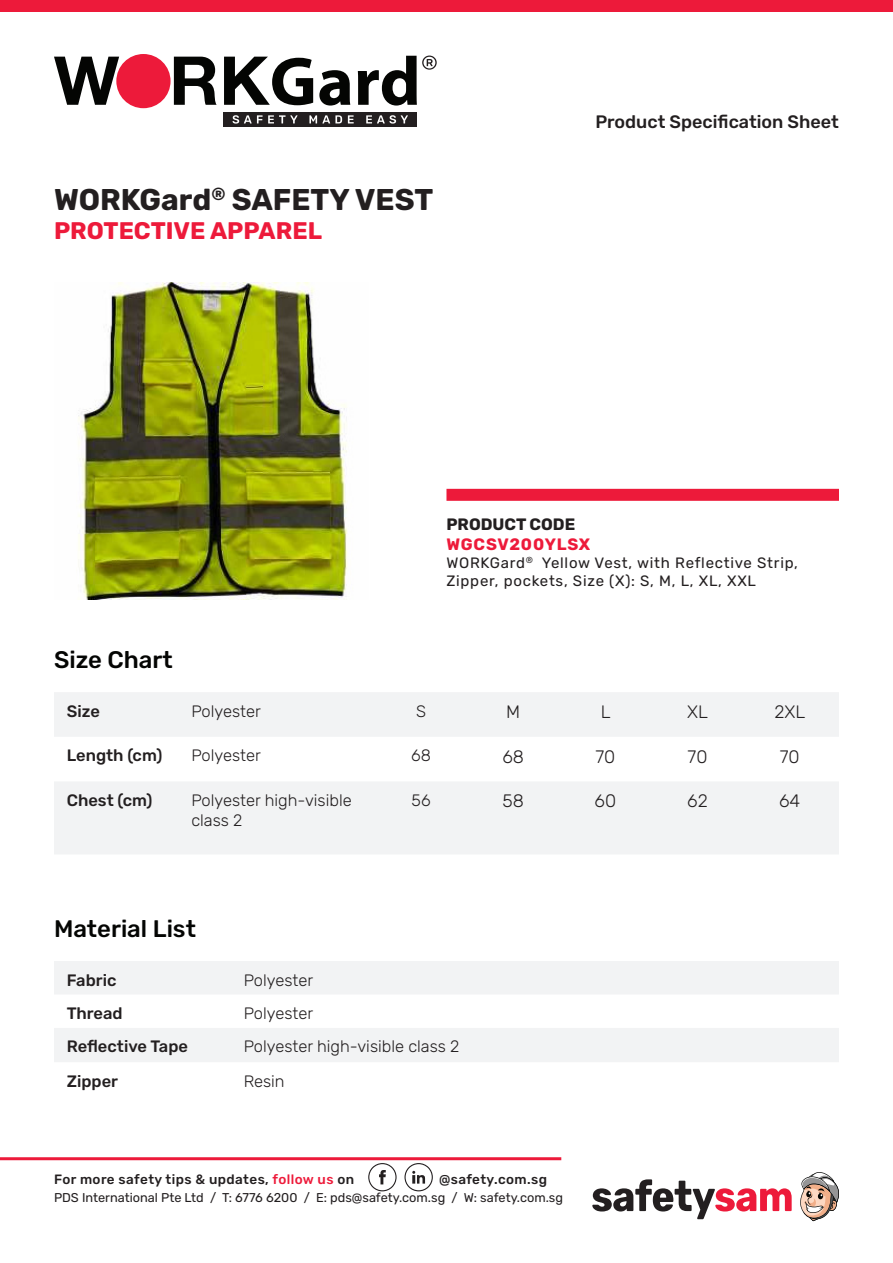
<style>
.page{position:relative;width:893px;height:1263px;background:#fff}
.page>*{position:absolute;margin:0;border:0;box-sizing:border-box;transform-origin:0 0}
.t1{font:700 30px "Rubik";color:#231f20}
.t2{font:700 24px "Rubik";color:#ed1a3a}
.t3{font:500 23.85px "Rubik";color:#040503}
.t4{font:500 18px "Rubik";color:#231f20}
.t5{font:300 18px "Rubik";color:#231f20}
.t6{font:300 16.5px "Rubik";color:#231f20}
.t7{font:500 16.5px "Rubik";color:#231f20}
.t8{font:700 16.5px "Rubik";letter-spacing:.05em;color:#ed1a3a}
.t9{font:700 16.5px "Rubik";color:#231f20}
.t10{font:15px/18px "Rubik";letter-spacing:.05em;color:#231f20}
.t11{font:500 13.5px "Rubik";letter-spacing:.03em;color:#231f20}
.t12{font:12.75px "Rubik";color:#231f20}
.s1{color:#ed1a3a}
</style>
<div class="page">
<div style="left:0;top:0;width:893px;height:12px;background:#ed1a3a"></div>
<svg style="left:368px;top:1163px;width:29px;height:28px"></svg>
<svg style="left:404px;top:1163px;width:29px;height:28px"></svg>
<hr style="left:0;top:1157px;width:561px;height:3px;background:#ed1a3a">
<svg style="left:592px;top:1179px;width:200px;height:40px"></svg>
<svg style="left:800px;top:1172px;width:39px;height:49px"></svg>
<div style="left:116px;top:54px;width:55px;height:54px;background:#ed1a3a;border-radius:50%"></div>
<svg style="left:54px;top:57px;width:65px;height:48px"></svg>
<svg style="left:174px;top:57px;width:43px;height:48px"></svg>
<svg style="left:224px;top:57px;width:89px;height:48px"></svg>
<svg style="left:319px;top:70px;width:31px;height:36px"></svg>
<svg style="left:358px;top:56px;width:79px;height:50px"></svg>
<div style="left:224px;top:112px;width:193px;height:15px;background:#231f20"></div>
<svg style="left:233px;top:115px;width:65px;height:9px"></svg>
<svg style="left:309px;top:115px;width:33px;height:8px"></svg>
<svg style="left:348px;top:115px;width:6px;height:8px"></svg>
<svg style="left:366px;top:115px;width:42px;height:9px"></svg>
<svg style="left:54px;top:961px;width:785px;height:101px;fill:#f2f3f4"></svg>
<svg style="left:54px;top:692px;width:785px;height:162px;fill:#f2f3f4"></svg>
<div style="left:446px;top:489px;width:393px;height:12px;background:#ed1a3a"></div>
<img style="left:78px;top:283px;width:270px;height:317px">
<p class="t1" style="left:54px;top:183px;width:381px">WORKGard<sup>®</sup> SAFETY VEST</p>
<p class="t2" style="left:54px;top:217px;width:270px">PROTECTIVE APPAREL</p>
<p class="t4" style="left:595px;top:109px;width:245px">Product Specification Sheet</p>
<p class="t3" style="left:54px;top:642px;width:120px">Size Chart</p>
<p class="t9" style="left:446px;top:514px;width:130px">PRODUCT CODE</p>
<p class="t8" style="left:446px;top:534px;width:145px">WGCSV200YLSX</p>
<p class="t10" style="left:446px;top:554px;width:353px">WORKGard<sup>®</sup> Yellow Vest, with Reflective Strip,<br>Zipper, pockets, Size (X): S, M, L, XL, XXL</p>
<p class="t7" style="left:67px;top:699px;width:35px">Size</p>
<p class="t6" style="left:191px;top:699px;width:71px">Polyester</p>
<p class="t6" style="left:416px;top:699px;width:11px">S</p>
<p class="t5" style="left:506px;top:699px;width:16px">M</p>
<p class="t5" style="left:601px;top:699px;width:11px">L</p>
<p class="t5" style="left:687px;top:699px;width:22px">XL</p>
<p class="t5" style="left:774px;top:699px;width:32px">2XL</p>
<p class="t7" style="left:67px;top:743px;width:97px">Length (cm)</p>
<p class="t6" style="left:191px;top:744px;width:71px">Polyester</p>
<p class="t6" style="left:411px;top:744px;width:21px">68</p>
<p class="t5" style="left:502px;top:743px;width:23px">68</p>
<p class="t5" style="left:595px;top:743px;width:21px">70</p>
<p class="t5" style="left:688px;top:743px;width:21px">70</p>
<p class="t5" style="left:780px;top:743px;width:21px">70</p>
<p class="t7" style="left:67px;top:788px;width:87px">Chest (cm)</p>
<p class="t6" style="left:191px;top:788px;width:162px">Polyester high-visible</p>
<p class="t6" style="left:191px;top:808px;width:53px">class 2</p>
<p class="t6" style="left:412px;top:788px;width:21px">56</p>
<p class="t5" style="left:503px;top:788px;width:23px">58</p>
<p class="t5" style="left:595px;top:788px;width:23px">60</p>
<p class="t5" style="left:687px;top:788px;width:22px">62</p>
<p class="t5" style="left:779px;top:788px;width:23px">64</p>
<p class="t3" style="left:54px;top:911px;width:143px">Material List</p>
<p class="t7" style="left:67px;top:967px;width:51px">Fabric</p>
<p class="t6" style="left:244px;top:968px;width:71px">Polyester</p>
<p class="t7" style="left:67px;top:1001px;width:57px">Thread</p>
<p class="t6" style="left:244px;top:1001px;width:71px">Polyester</p>
<p class="t7" style="left:67px;top:1034px;width:123px">Reflective Tape</p>
<p class="t6" style="left:244px;top:1035px;width:217px">Polyester high-visible class 2</p>
<p class="t7" style="left:67px;top:1069px;width:53px">Zipper</p>
<p class="t6" style="left:244px;top:1069px;width:43px">Resin</p>
<p class="t11" style="left:54px;top:1169px;width:302px">For more safety tips &amp; updates, <span class="s1">follow us</span> on</p>
<p class="t11" style="left:439px;top:1169px;width:109px">@safety.com.sg</p>
<p class="t12" style="left:54px;top:1188px;width:511px">PDS International Pte Ltd / T: 6776 6200 / E: pds@safety.com.sg / W: safety.com.sg</p>
</div>
